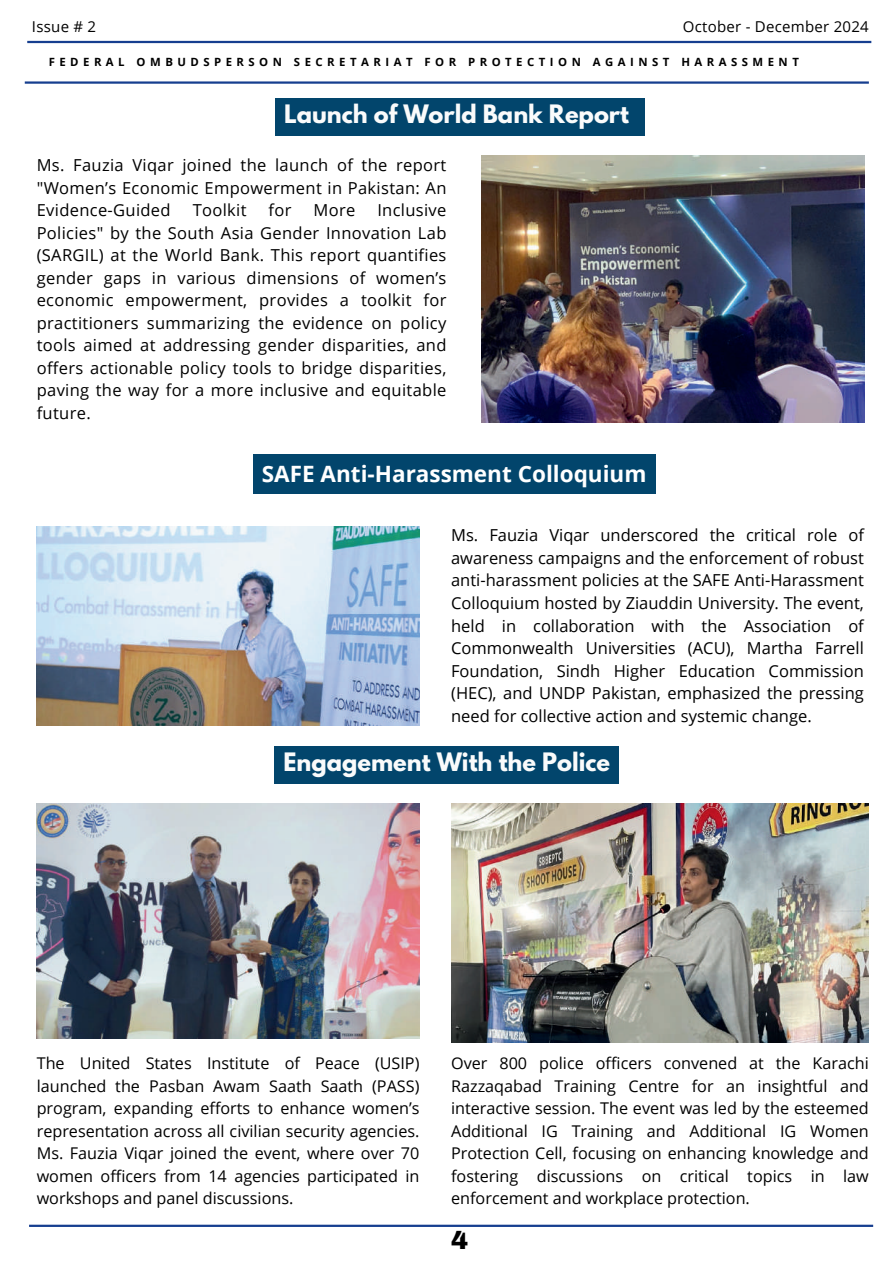
<style>
.page{position:relative;width:894px;height:1264px;background:#fff}
.page>*{position:absolute;margin:0;border:0;box-sizing:border-box;transform-origin:0 0}
.t1{font:900 25.5px "Archivo";color:#000}
.t2{font:700 22.5px "League Spartan";color:#fafbfb}
.t3{font:700 22.5px "Open Sans";color:#fff}
.t4{font:16.5px/22.5px "Open Sans";letter-spacing:.02em;color:#000;text-align:justify}
.t5{font:16.2px/22.5px "Open Sans";color:#000;text-align:justify}
.t6{font:15px "Open Sans";letter-spacing:.015em;color:#000}
.t7{font:700 11.4px "Open Sans";letter-spacing:.395em;color:#000}
</style>
<div class="page">
<hr style="left:27px;top:41px;width:844px;height:2px;background:#163e8f">
<hr style="left:25px;top:81px;width:843px;height:3px;background:#163e8f">
<hr style="left:29px;top:1224px;width:843px;height:2px;background:#163e8f">
<img style="left:37px;top:526px;width:382px;height:199px">
<img style="left:481px;top:156px;width:383px;height:266px">
<img style="left:37px;top:803px;width:382px;height:235px">
<img style="left:451px;top:803px;width:417px;height:239px">
<div style="left:275px;top:98px;width:369px;height:37px;background:#02456c"></div>
<div style="left:274px;top:746px;width:345px;height:37px;background:#02456c"></div>
<div style="left:253px;top:454px;width:402px;height:39px;background:#02456c"></div>
<p class="t6" style="left:32px;top:16px;width:66px">Issue # 2</p>
<p class="t6" style="left:682px;top:16px;width:187px">October - December 2024</p>
<p class="t7" style="left:49px;top:54px;width:751px">FEDERAL OMBUDSPERSON SECRETARIAT FOR PROTECTION AGAINST HARASSMENT</p>
<h2 class="t2" style="left:284px;top:96px;width:346px">Launch of World Bank Report</h2>
<p class="t4" style="left:37px;top:153px;width:411px">Ms. Fauzia Viqar joined the launch of the report "Women’s Economic Empowerment in Pakistan: An Evidence-Guided</p>
<p class="t4" style="left:193px;top:198px;width:55px">Toolkit</p>
<p class="t4" style="left:268px;top:198px;width:24px">for</p>
<p class="t4" style="left:313px;top:198px;width:43px">More</p>
<p class="t4" style="left:37px;top:198px;width:411px;text-indent:340px">Inclusive Policies" by the South Asia Gender Innovation Lab (SARGIL) at the World Bank. This report quantifies gender gaps in various dimensions of women’s economic empowerment, provides a toolkit for practitioners summarizing the evidence on policy tools aimed at addressing gender disparities, and offers actionable policy tools to bridge disparities, paving the way for a more inclusive and equitable future.</p>
<h2 class="t3" style="left:262px;top:458px;width:386px">SAFE Anti-Harassment Colloquium</h2>
<p class="t4" style="left:451px;top:524px;width:414px">Ms. Fauzia Viqar underscored the critical role of awareness campaigns and the enforcement of robust anti-harassment policies at the SAFE Anti-Harassment Colloquium hosted by Ziauddin University. The event, held in collaboration with the Association of Commonwealth Universities (ACU), Martha Farrell Foundation, Sindh Higher Education Commission (HEC), and UNDP Pakistan, emphasized the pressing need for collective action and systemic change.</p>
<h2 class="t2" style="left:283px;top:744px;width:328px">Engagement With the Police</h2>
<p class="t5" style="left:37px;top:1051px;width:384px">The United States Institute of Peace (USIP) launched the Pasban Awam Saath Saath (PASS) program, expanding efforts to enhance women’s representation across all civilian security agencies.<br>Ms. Fauzia Viqar joined the event, where over 70 women officers from 14 agencies participated in workshops and panel discussions.</p>
<p class="t5" style="left:451px;top:1051px;width:419px">Over 800 police officers convened at the Karachi Razzaqabad Training Centre for an insightful and interactive session. The event was led by the esteemed Additional IG Training and Additional IG Women Protection Cell, focusing on enhancing knowledge and fostering discussions on critical topics in law enforcement and workplace protection.</p>
<h1 class="t1" style="left:451px;top:1224px;width:19px">4</h1>
</div>
